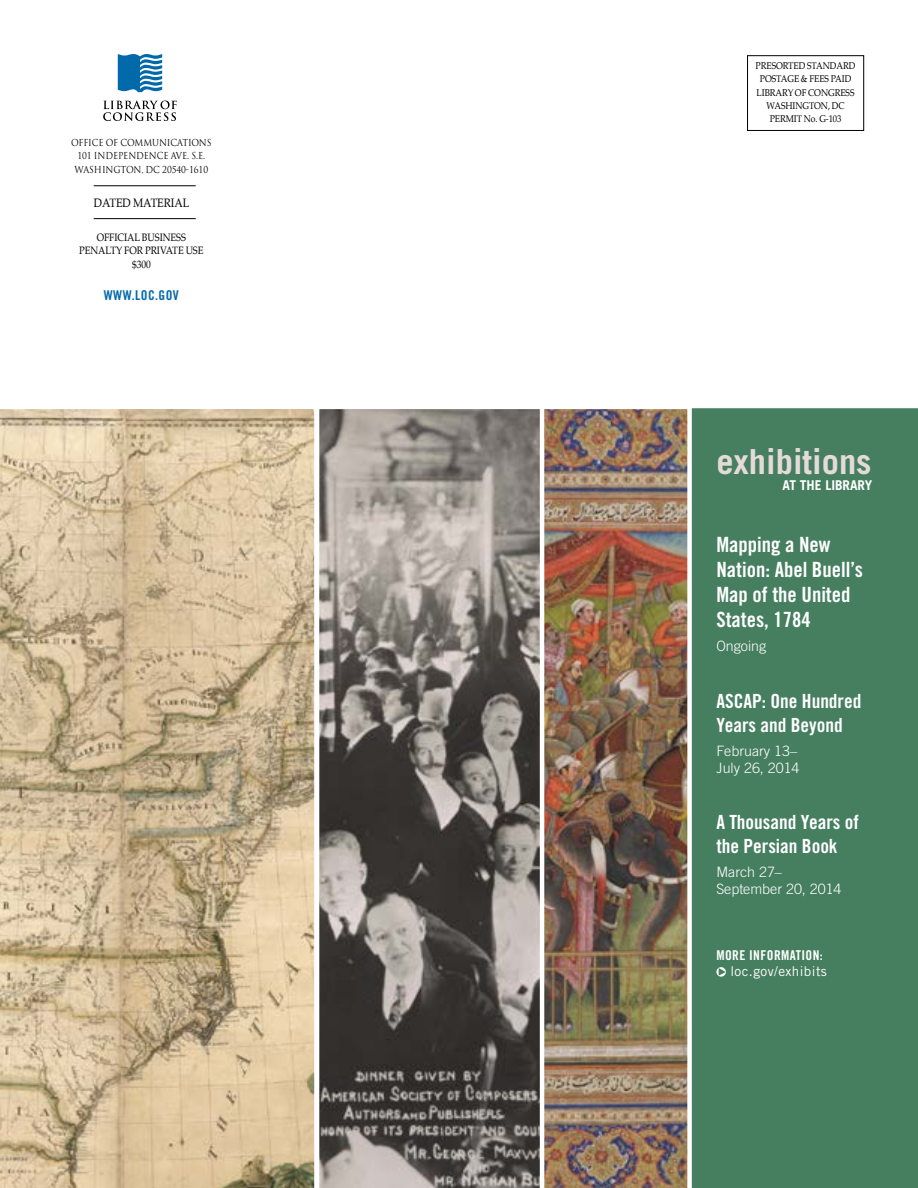
<style>
.page{position:relative;width:918px;height:1188px;background:#fff}
.page>*{position:absolute;margin:0;border:0;box-sizing:border-box;transform-origin:0 0}
.t1{font:700 34.5px "Trade Gothic";color:#e4dbd9}
.sidebar-text{font:21px/25.2px "Trade Gothic Bold Cond Twenty";color:#fff}
.sidebar-text-2{font:19.5px/23.4px "Trade Gothic Bold Cond Twenty";color:#fff}
.sidebar-text-3{font:300 14.25px/17.1px "Trade Gothic";color:#fff}
.More_Information{font:13.5px/16.2px "Trade Gothic Bold Cond Twenty";letter-spacing:.03em;color:#fff}
.t2{font:700 13.5px "Trade Gothic";color:#fff}
.t3{font:13.5px "Trade Gothic Bold Cond Twenty";letter-spacing:.03em;color:#0069aa}
.t4{font:12px "Palatino";letter-spacing:-.01em;color:#000;scale:.9 1}
.t5{font:10.5px/13.5px "Palatino";letter-spacing:-.01em;color:#000;text-align:center;scale:.9 1}
.t6{font:9.6px/13.2px "Palatino";letter-spacing:-.01em;color:#000;text-align:center;scale:.9 1}
.t7{font:9.3px/13.5px "Trajan Pro";letter-spacing:-.01em;color:#000;text-align:center;scale:.9 1}
.s1{font-family:"Trade Gothic"}
</style>
<div class="page">
<div style="left:747px;top:55px;width:117px;height:76px;border:1px solid #000"></div>
<hr style="left:94px;top:186px;width:102px;height:1px;background:#000">
<hr style="left:94px;top:218px;width:102px;height:1px;background:#000">
<svg style="left:103px;top:100px;width:74px;height:21px"></svg>
<svg style="left:118px;top:54px;width:44px;height:38px;background:#3b8bbd"></svg>
<div style="left:692px;top:408px;width:226px;height:780px;background:#467f60"></div>
<img style="left:544px;top:408px;width:148px;height:780px">
<svg style="left:319px;top:409px;width:221px;height:779px;background:#76716c"></svg>
<svg style="left:0;top:409px;width:315px;height:779px;background:#cfb997"></svg>
<svg style="left:716px;top:967px;width:10px;height:10px"></svg>
<p class="t7" style="left:71px;top:136px;width:158px">OFFICE OF COMMUNICATIONS<br>101 INDEPENDENCE AVE. S.E.<br>WASHINGTON, DC 20540-1610</p>
<p class="t4" style="left:94px;top:192px;width:108px">DATED MATERIAL</p>
<p class="t5" style="left:79px;top:230px;width:140px">OFFICIAL BUSINESS<br>PENALTY FOR PRIVATE USE $300</p>
<h3 class="t3" style="left:104px;top:287px;width:77px">WWW.LOC.GOV</h3>
<p class="t6" style="left:756px;top:59px;width:113px">PRESORTED STANDARD<br>POSTAGE &amp; FEES PAID<br>LIBRARY OF CONGRESS<br>WASHINGTON, DC<br>PERMIT No. G-103</p>
<p class="t1" style="left:716px;top:440px;width:157px">exhibitions</p>
<p class="t2" style="left:783px;top:477px;width:91px">AT THE LIBRARY</p>
<p class="sidebar-text" style="left:716px;top:531px;width:148px">Mapping a New<br>Nation: Abel Buell’s<br>Map of the United<br>States, 1784</p>
<p class="sidebar-text-3" style="left:716px;top:638px;width:51px">Ongoing</p>
<p class="sidebar-text-2" style="left:716px;top:690px;width:147px">ASCAP: One Hundred<br>Years and Beyond</p>
<p class="sidebar-text-3" style="left:716px;top:742px;width:85px">February 13–<br>July 26, 2014</p>
<p class="sidebar-text-2" style="left:716px;top:810px;width:144px">A Thousand Years of the Persian Book</p>
<p class="sidebar-text-3" style="left:716px;top:863px;width:127px">March 27–<br>September 20, 2014</p>
<p class="More_Information" style="left:730px;top:947px;width:98px;text-indent:-14px">MORE INFORMATION: <span class="s1">loc.gov/exhibits</span></p>
</div>
